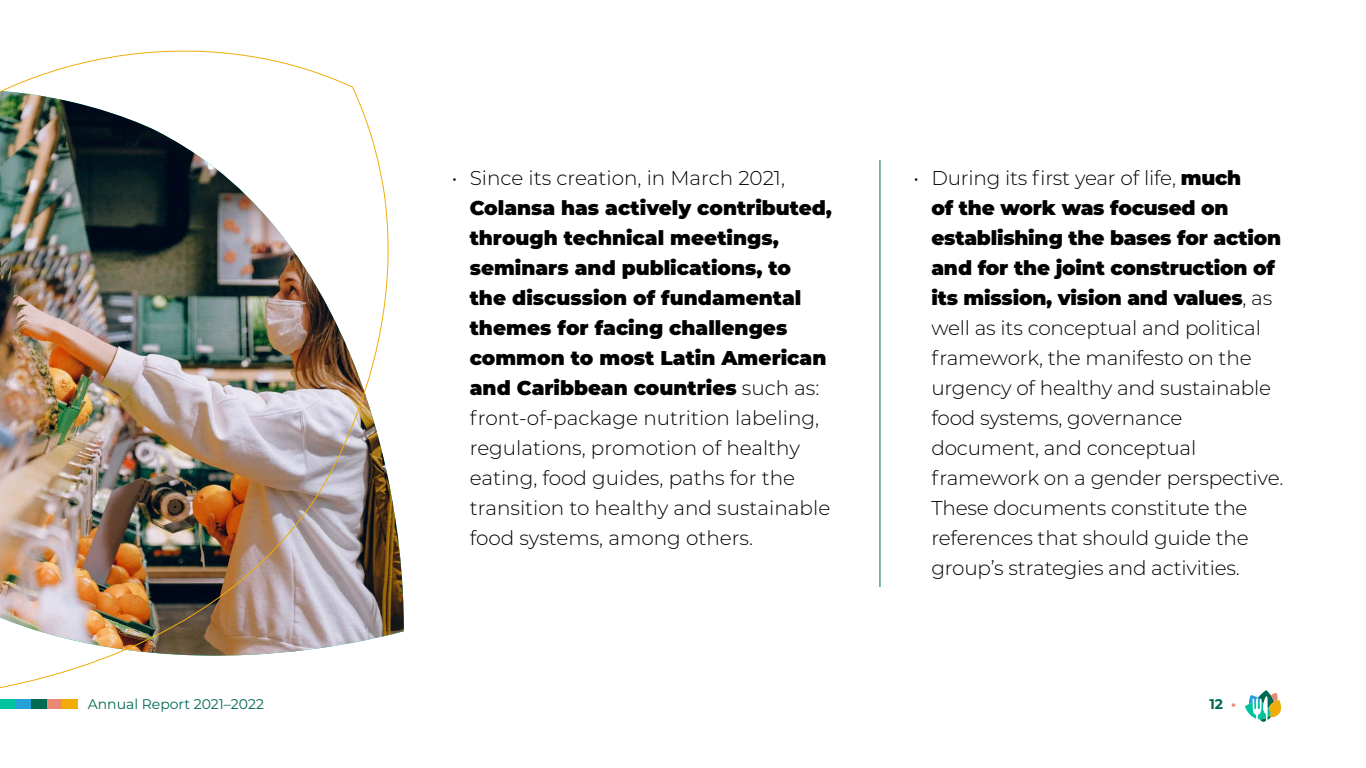
<style>
.page{position:relative;width:1366px;height:768px;background:#fff}
.page>*{position:absolute;margin:0;border:0;box-sizing:border-box;transform-origin:0 0}
.t1{font:300 20px/30px "Montserrat";letter-spacing:-.01em;color:#000}
.t2{font:900 20px/30px "Montserrat";color:#000}
.t3{font:14px "Montserrat";color:#006954}
.t4{font:700 14px "Montserrat";color:#006954}
.s1{font-weight:300}
.s2{font-weight:900}
.s3{color:#eb8a73}
</style>
<div class="page">
<svg style="left:1245px;top:690px;width:37px;height:32px"></svg>
<div style="left:47px;top:699px;width:15px;height:10px;background:#eb8a73"></div>
<div style="left:16px;top:699px;width:15px;height:10px;background:#24a1d9"></div>
<div style="left:31px;top:699px;width:16px;height:10px;background:#006954"></div>
<div style="left:62px;top:699px;width:16px;height:10px;background:#f0ad0a"></div>
<div style="left:0;top:699px;width:16px;height:10px;background:#00c29c"></div>
<hr style="left:880px;top:160px;width:1px;height:427px;background:#006954">
<img style="left:0;top:50px;width:404px;height:639px">
<p class="t1" style="left:452px;top:162px;width:335px">• Since its creation, in March 2021,</p>
<p class="t2" style="left:470px;top:192px;width:364px">Colansa has actively contributed, through technical meetings, seminars and publications, to the discussion of fundamental themes for facing challenges common to most Latin American and Caribbean countries <span class="s1">such as: front-of-package nutrition labeling, regulations, promotion of healthy eating, food guides, paths for the transition to healthy and sustainable food systems, among others.</span></p>
<p class="t1" style="left:931px;top:162px;width:354px;text-indent:-18px">• During its first year of life, <span class="s2">much<br>of the work was focused on establishing the bases for action and for the joint construction of its mission, vision and values</span>, as well as its conceptual and political framework, the manifesto on the urgency of healthy and sustainable food systems, governance document, and conceptual framework on a gender perspective.<br>These documents constitute the references that should guide the group’s strategies and activities.</p>
<p class="t3" style="left:88px;top:694px;width:178px">Annual Report 2021–2022</p>
<p class="t4" style="left:1209px;top:694px;width:28px">12 <span class="s3">•</span></p>
</div>
